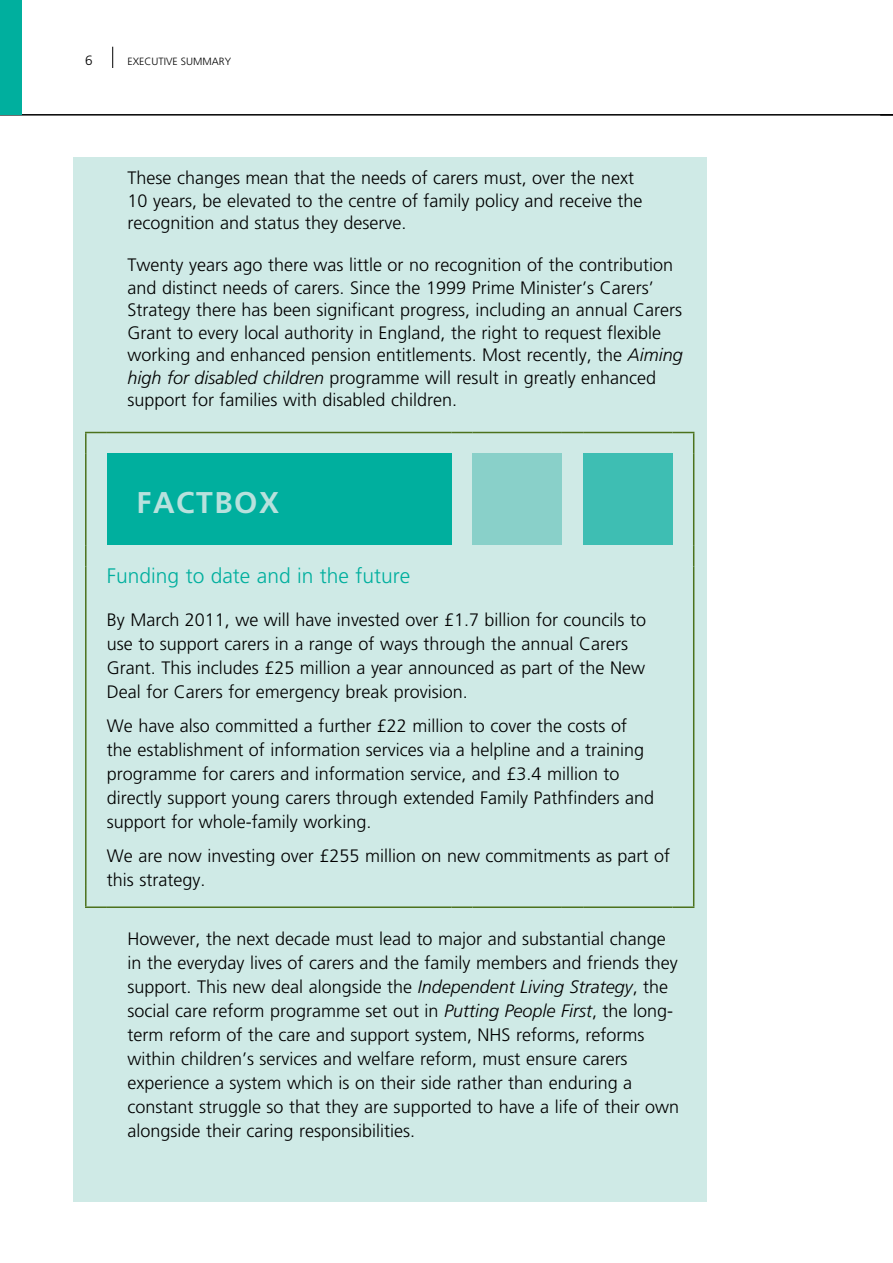
<style>
.page{position:relative;width:893px;height:1263px;background:#fff}
.page>*{position:absolute;margin:0;border:0;box-sizing:border-box;transform-origin:0 0}
.t1{font:700 30px "Frutiger";letter-spacing:.05em;color:#b8e1dd}
.t2{font:300 21px "Frutiger";color:#00af9e}
.t3{font:300 18px/24px "Frutiger";color:#000}
.t4{font:300 13.5px "Frutiger";color:#000}
.t5{font:300 10.5px "Frutiger";color:#000}
.s1{font-style:italic}
</style>
<div class="page">
<svg style="left:112px;top:47px;width:1px;height:21px"></svg>
<hr style="left:0;top:114px;width:893px;height:2px;background:#000">
<svg style="left:880px;top:115px;width:13px;height:1px"></svg>
<div style="left:0;top:0;width:21px;height:115px;background:#00af9e"></div>
<div style="left:73px;top:157px;width:633px;height:1044px;background:#cfeae6"></div>
<div style="left:107px;top:454px;width:344px;height:91px;background:#00af9e"></div>
<div style="left:473px;top:454px;width:89px;height:91px;background:#89d0c9"></div>
<div style="left:583px;top:454px;width:89px;height:91px;background:#3ebeb3"></div>
<hr style="left:85px;top:433px;width:2px;height:21px;background:#4c721d">
<svg style="left:85px;top:432px;width:22px;height:1px"></svg>
<hr style="left:107px;top:432px;width:344px;height:1px;background:#4c721d">
<svg style="left:451px;top:432px;width:22px;height:1px"></svg>
<hr style="left:473px;top:432px;width:89px;height:1px;background:#4c721d">
<svg style="left:562px;top:432px;width:21px;height:1px"></svg>
<hr style="left:583px;top:432px;width:89px;height:1px;background:#4c721d">
<svg style="left:672px;top:432px;width:22px;height:22px"></svg>
<hr style="left:85px;top:454px;width:2px;height:91px;background:#4c721d">
<hr style="left:693px;top:454px;width:1px;height:91px;background:#4c721d">
<hr style="left:85px;top:545px;width:2px;height:21px;background:#4c721d">
<svg style="left:693px;top:545px;width:1px;height:21px"></svg>
<hr style="left:85px;top:566px;width:2px;height:320px;background:#4c721d">
<hr style="left:693px;top:566px;width:1px;height:320px;background:#4c721d">
<hr style="left:85px;top:886px;width:2px;height:20px;background:#4c721d">
<hr style="left:85px;top:906px;width:22px;height:2px;background:#4c721d">
<hr style="left:107px;top:906px;width:344px;height:2px;background:#4c721d">
<hr style="left:451px;top:906px;width:22px;height:2px;background:#4c721d">
<hr style="left:473px;top:906px;width:89px;height:2px;background:#4c721d">
<hr style="left:562px;top:906px;width:21px;height:2px;background:#4c721d">
<hr style="left:583px;top:906px;width:89px;height:2px;background:#4c721d">
<svg style="left:693px;top:886px;width:1px;height:20px"></svg>
<hr style="left:672px;top:906px;width:22px;height:2px;background:#4c721d">
<p class="t4" style="left:85px;top:53px;width:9px">6</p>
<p class="t5" style="left:128px;top:56px;width:105px">exeCutive summary</p>
<p class="t3" style="left:128px;top:167px;width:517px;line-height:22.5px">these changes mean that the needs of carers must, over the next<br>10 years, be elevated to the centre of family policy and receive the recognition and status they deserve.</p>
<p class="t3" style="left:128px;top:254px;width:557px;line-height:22.5px">twenty years ago there was little or no recognition of the contribution and distinct needs of carers. since the 1999 Prime minister’s Carers’ strategy there has been significant progress, including an annual Carers Grant to every local authority in england, the right to request flexible working and enhanced pension entitlements. most recently, the <span class="s1">Aiming high for disabled children</span> programme will result in greatly enhanced support for families with disabled children.</p>
<h2 class="t1" style="left:137px;top:485px;width:144px">FACTBOX</h2>
<h3 class="t2" style="left:107px;top:564px;width:305px">funding to date and in the future</h3>
<p class="t3" style="left:107px;top:608px;width:541px">By march 2011, we will have invested over £1.7 billion for councils to use to support carers in a range of ways through the annual Carers Grant. this includes £25 million a year announced as part of the new deal for Carers for emergency break provision.</p>
<p class="t3" style="left:107px;top:714px;width:549px">We have also committed a further £22 million to cover the costs of the establishment of information services via a helpline and a training programme for carers and information service, and £3.4 million to directly support young carers through extended family Pathfinders and support for whole-family working.</p>
<p class="t3" style="left:107px;top:844px;width:565px">We are now investing over £255 million on new commitments as part of this strategy.</p>
<p class="t3" style="left:128px;top:926px;width:553px">however, the next decade must lead to major and substantial change in the everyday lives of carers and the family members and friends they support. this new deal alongside the <span class="s1">Independent Living Strategy</span>, the social care reform programme set out in <span class="s1">Putting People First</span>, the long&shy;term reform of the care and support system, nhs reforms, reforms within children’s services and welfare reform, must ensure carers experience a system which is on their side rather than enduring a constant struggle so that they are supported to have a life of their own alongside their caring responsibilities.</p>
</div>
